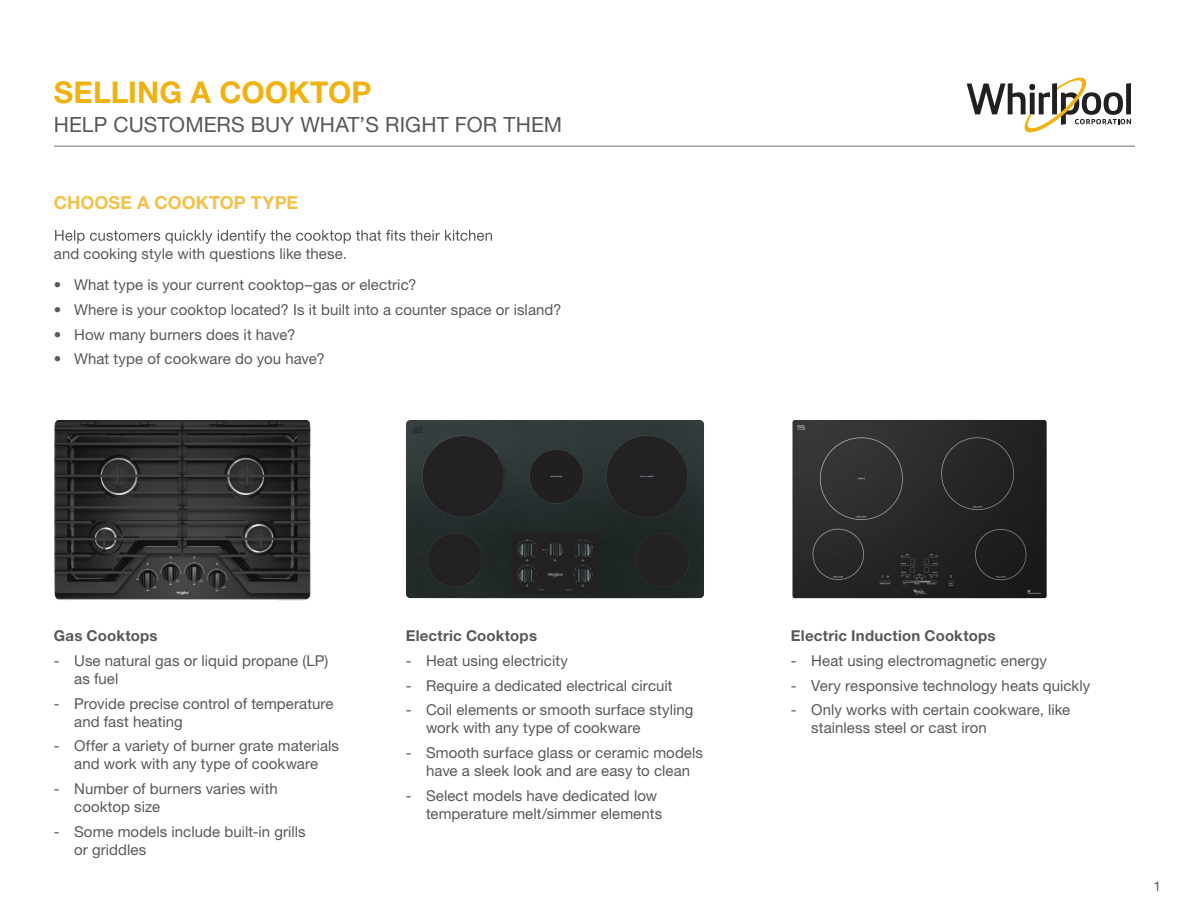
<style>
.page{position:relative;width:1188px;height:918px;background:#fff}
.page>*{position:absolute;margin:0;border:0;box-sizing:border-box;transform-origin:0 0}
.t1{font:700 30px "Helvetica Neue LT Std";color:#efb211}
.t2{font:21px "Helvetica Neue LT Std";letter-spacing:.005em;color:#57585a}
.t3{font:700 18px "Helvetica Neue LT Std";color:#f3c04a}
.t4{font:15px/18px "Helvetica Neue LT Std";letter-spacing:.005em;color:#57585a}
.t5{font:700 15px "Helvetica Neue LT Std";letter-spacing:.015em;color:#57585a}
.t6{font:13.5px "Helvetica Neue LT Std";color:#57585a}
</style>
<div class="page">
<hr style="left:54px;top:145px;width:1081px;height:2px;background:#a1a0a1">
<svg style="left:55px;top:230px;width:437px;height:14px"></svg>
<img style="left:54px;top:420px;width:257px;height:181px">
<img style="left:792px;top:420px;width:255px;height:178px">
<img style="left:406px;top:420px;width:298px;height:178px">
<svg style="left:967px;top:77px;width:165px;height:55px"></svg>
<h1 class="t1" style="left:54px;top:74px;width:319px">SELLING A COOKTOP</h1>
<h2 class="t2" style="left:54px;top:112px;width:510px">HELP CUSTOMERS BUY WHAT’S RIGHT FOR THEM</h2>
<p class="t3" style="left:54px;top:192px;width:246px">CHOOSE A COOKTOP TYPE</p>
<p class="t4" style="left:54px;top:244px;width:295px">and cooking style with questions like these.</p>
<p class="t4" style="left:54px;top:276px;width:364px">• What type is your current cooktop–gas or electric?</p>
<p class="t4" style="left:54px;top:300px;width:509px">• Where is your cooktop located? Is it built into a counter space or island?</p>
<p class="t4" style="left:54px;top:325px;width:243px">• How many burners does it have?</p>
<p class="t4" style="left:54px;top:350px;width:272px">• What type of cookware do you have?</p>
<p class="t5" style="left:54px;top:627px;width:105px">Gas Cooktops</p>
<p class="t4" style="left:74px;top:651px;width:256px;text-indent:-20px">- Use natural gas or liquid propane (LP) as fuel</p>
<p class="t4" style="left:74px;top:694px;width:261px;text-indent:-20px">- Provide precise control of temperature and fast heating</p>
<p class="t4" style="left:54px;top:737px;width:287px;text-align:center">- Offer a variety of burner grate materials and work with any type of cookware</p>
<p class="t4" style="left:74px;top:780px;width:205px;text-indent:-20px">- Number of burners varies with cooktop size</p>
<p class="t4" style="left:74px;top:822px;width:233px;text-indent:-20px">- Some models include built-in grills or griddles</p>
<p class="t5" style="left:406px;top:627px;width:133px">Electric Cooktops</p>
<p class="t4" style="left:406px;top:651px;width:164px">- Heat using electricity</p>
<p class="t4" style="left:406px;top:676px;width:268px">- Require a dedicated electrical circuit</p>
<p class="t4" style="left:426px;top:701px;width:269px;text-indent:-20px">- Coil elements or smooth surface styling work with any type of cookware</p>
<p class="t4" style="left:406px;top:744px;width:299px;text-align:center">- Smooth surface glass or ceramic models have a sleek look and are easy to clean</p>
<p class="t4" style="left:426px;top:786px;width:238px;text-indent:-20px">- Select models have dedicated low temperature melt/simmer elements</p>
<p class="t5" style="left:791px;top:627px;width:206px">Electric Induction Cooktops</p>
<p class="t4" style="left:791px;top:651px;width:257px">- Heat using electromagnetic energy</p>
<p class="t4" style="left:791px;top:676px;width:301px">- Very responsive technology heats quickly</p>
<p class="t4" style="left:811px;top:701px;width:261px;text-indent:-20px">- Only works with certain cookware, like stainless steel or cast iron</p>
<p class="t6" style="left:1153px;top:878px;width:9px">1</p>
</div>
